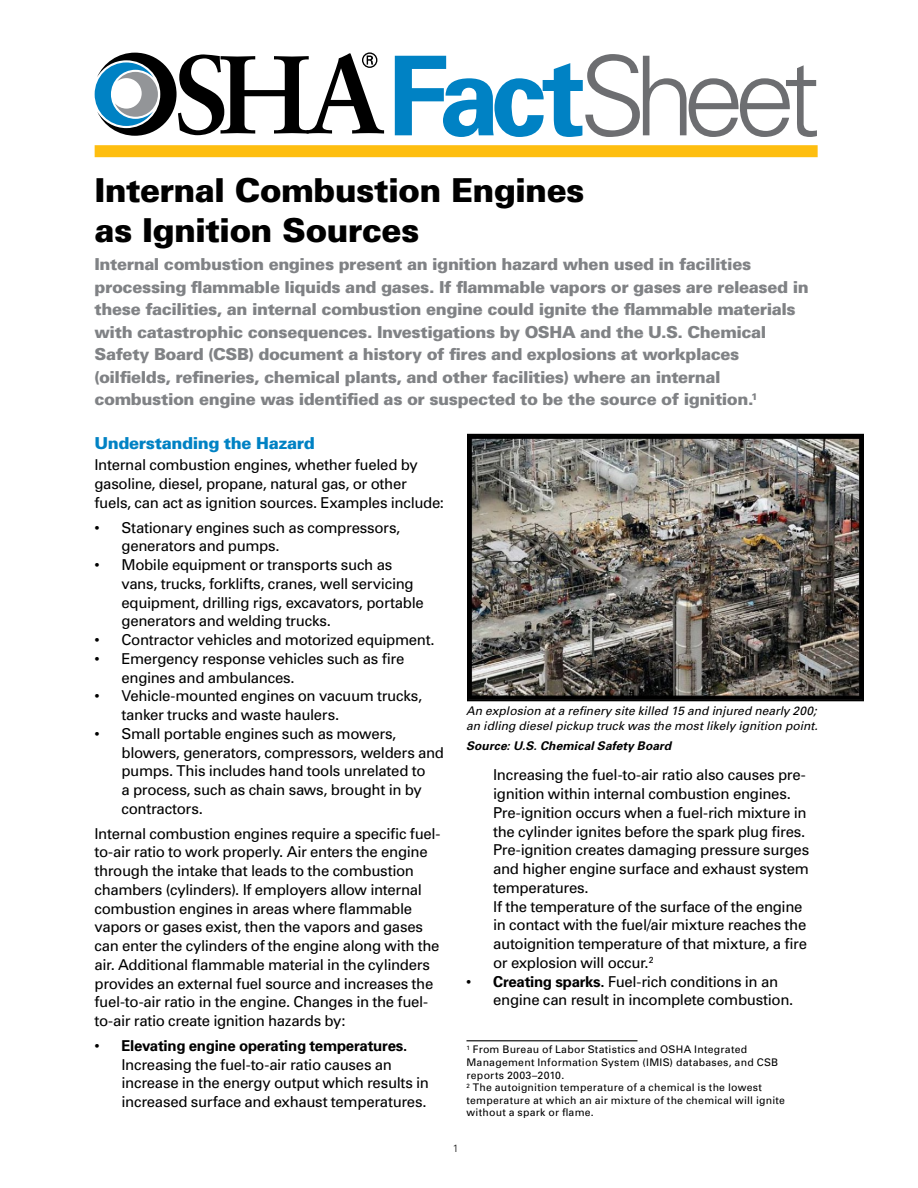
<style>
.page{position:relative;width:918px;height:1188px;background:#fff}
.page>*{position:absolute;margin:0;border:0;box-sizing:border-box;transform-origin:0 0}
.t1{font:300 110.25px "Univers";letter-spacing:-.11em;color:#6d6e71}
.t2{font:900 33px/39.6px "Univers";letter-spacing:-.02em;color:#000}
.t3{font:900 16.5px/22.5px "Univers";letter-spacing:-.025em;color:#808285}
.t4{font:900 16.5px "Univers";letter-spacing:-.025em;color:#0082c4}
.t5{font:15px/18.8px "Univers";letter-spacing:-.02em;color:#000}
.t6{font:italic 12px/14.2px "Univers";color:#000}
.t7{font:italic 700 12px "Univers";letter-spacing:.01em;color:#000}
.t8{font:10.5px/12.6px "Univers";letter-spacing:.02em;color:#000}
.t9{font:300 10.5px "Univers";color:#000}
.s1{font-weight:700;color:#0082c4}
.s2{font-weight:700}
</style>
<div class="page">
<div style="left:95px;top:145px;width:723px;height:12px;background:#febe10"></div>
<svg style="left:95px;top:52px;width:289px;height:84px"></svg>
<img style="left:469px;top:436px;width:393px;height:263px">
<div style="left:467px;top:434px;width:397px;height:267px;border:1px solid #000"></div>
<hr style="left:466px;top:1040px;width:172px;height:1px;background:#000">
<h1 class="t1" style="left:387px;top:30px;width:434px"><span class="s1">Fact</span>Sheet</h1>
<h2 class="t2" style="left:94px;top:170px;width:492px">Internal Combustion Engines as Ignition Sources</h2>
<p class="t3" style="left:94px;top:253px;width:716px">Internal combustion engines present an ignition hazard when used in facilities processing flammable liquids and gases. If flammable vapors or gases are released in these facilities, an internal combustion engine could ignite the flammable materials with catastrophic consequences. Investigations by OSHA and the U.S. Chemical Safety Board (CSB) document a history of fires and explosions at workplaces (oilfields, refineries, chemical plants, and other facilities) where an internal combustion engine was identified as or suspected to be the source of ignition.<sup>1</sup></p>
<p class="t4" style="left:94px;top:432px;width:222px">Understanding the Hazard</p>
<p class="t5" style="left:94px;top:455px;width:351px">Internal combustion engines, whether fueled by gasoline, diesel, propane, natural gas, or other fuels, can act as ignition sources. Examples include:</p>
<p class="t5" style="left:121px;top:518px;width:280px;text-indent:-27px">• Stationary engines such as compressors, generators and pumps.</p>
<p class="t5" style="left:121px;top:555px;width:304px;text-indent:-27px">• Mobile equipment or transports such as vans, trucks, forklifts, cranes, well servicing equipment, drilling rigs, excavators, portable generators and welding trucks.</p>
<p class="t5" style="left:94px;top:630px;width:342px">• Contractor vehicles and motorized equipment.</p>
<p class="t5" style="left:121px;top:649px;width:284px;text-indent:-27px">• Emergency response vehicles such as fire engines and ambulances.</p>
<p class="t5" style="left:122px;top:686px;width:302px;text-indent:-27px">• Vehicle-mounted engines on vacuum trucks, tanker trucks and waste haulers.</p>
<p class="t5" style="left:122px;top:724px;width:324px;text-indent:-27px">• Small portable engines such as mowers, blowers, generators, compressors, welders and pumps. This includes hand tools unrelated to<br>a process, such as chain saws, brought in by contractors.</p>
<p class="t5" style="left:95px;top:824px;width:348px">Internal combustion engines require a specific fuel&shy;to-air ratio to work properly. Air enters the engine through the intake that leads to the combustion chambers (cylinders). If employers allow internal combustion engines in areas where flammable vapors or gases exist, then the vapors and gases can enter the cylinders of the engine along with the air. Additional flammable material in the cylinders provides an external fuel source and increases the fuel-to-air ratio in the engine. Changes in the fuel&shy;to-air ratio create ignition hazards by:</p>
<p class="t5" style="left:122px;top:1036px;width:309px;text-indent:-27px">• <span class="s2">Elevating engine operating temperatures.<br></span>Increasing the fuel-to-air ratio causes an increase in the energy output which results in increased surface and exhaust temperatures.</p>
<p class="t6" style="left:466px;top:704px;width:353px">An explosion at a refinery site killed 15 and injured nearly 200; an idling diesel pickup truck was the most likely ignition point.</p>
<p class="t7" style="left:466px;top:738px;width:207px">Source: U.S. Chemical Safety Board</p>
<p class="t5" style="left:493px;top:765px;width:318px">Increasing the fuel-to-air ratio also causes pre&shy;ignition within internal combustion engines.<br>Pre-ignition occurs when a fuel-rich mixture in the cylinder ignites before the spark plug fires.<br>Pre-ignition creates damaging pressure surges and higher engine surface and exhaust system temperatures.<br>If the temperature of the surface of the engine in contact with the fuel/air mixture reaches the autoignition temperature of that mixture, a fire or explosion will occur.<sup>2</sup></p>
<p class="t5" style="left:493px;top:972px;width:302px;text-indent:-27px">• <span class="s2">Creating sparks.</span> Fuel-rich conditions in an engine can result in incomplete combustion.</p>
<p class="t8" style="left:466px;top:1043px;width:320px"><sup>1</sup> From Bureau of Labor Statistics and OSHA Integrated Management Information System (IMIS) databases, and CSB reports 2003–2010.<br><sup>2</sup> The autoignition temperature of a chemical is the lowest temperature at which an air mixture of the chemical will ignite without a spark or flame.</p>
<p class="t9" style="left:453px;top:1142px;width:7px">1</p>
</div>
